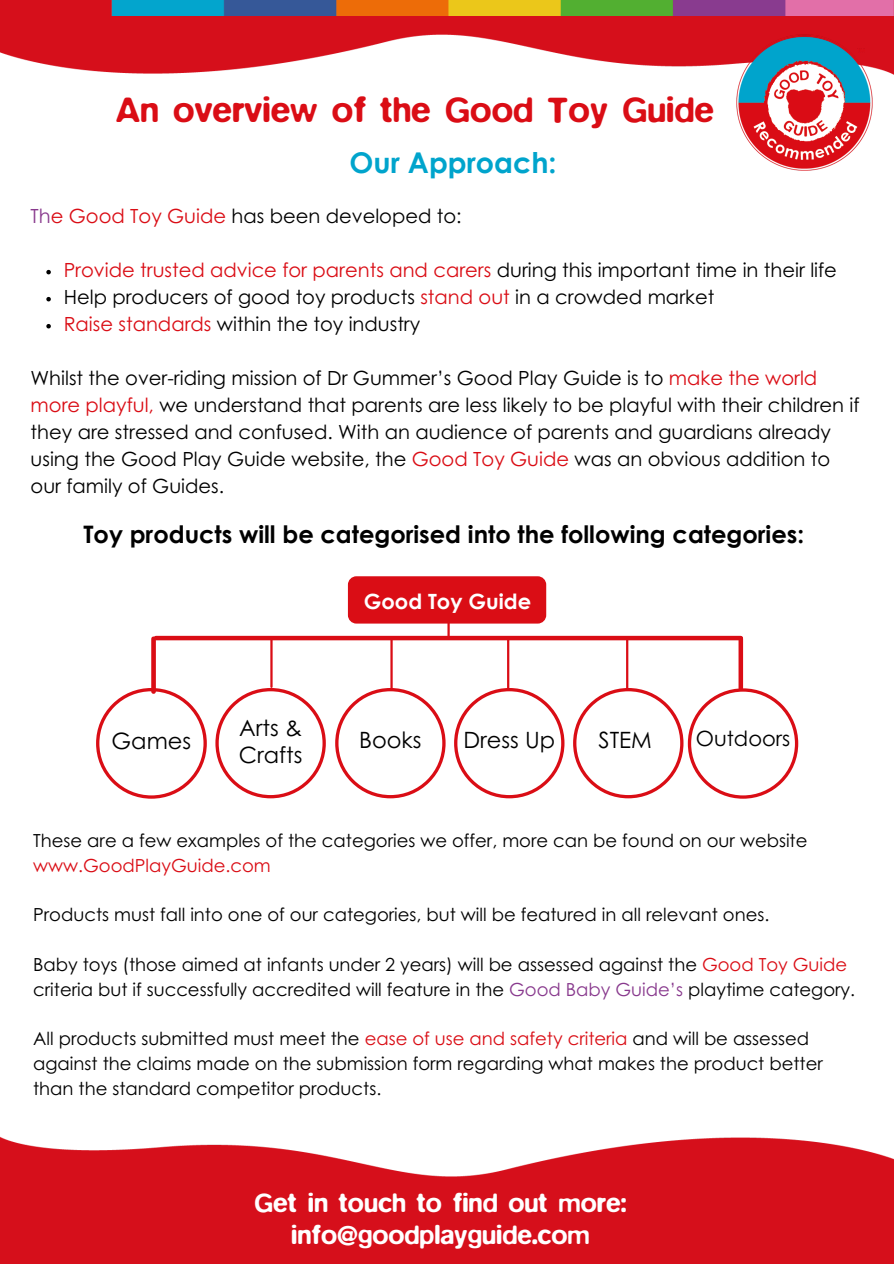
<style>
.page{position:relative;width:894px;height:1264px;background:#fff}
.page>*{position:absolute;margin:0;border:0;box-sizing:border-box;transform-origin:0 0}
.t1{font:500 36px "Blur OT";color:#da0d15}
.t2{font:700 28.65px "Century Gothic";color:#00a4cc}
.t3{font:500 27px/31.5px "Blur OT";color:#fff;text-align:center}
.t4{font:700 24.15px "Century Gothic";color:#000}
.t5{font:22.5px/27px "Century Gothic Std";color:#000}
.t6{font:700 21px "Century Gothic";color:#fff}
.t7{font:21px "Century Gothic Std";color:#000}
.t8{font:19.5px/27px "Century Gothic Std";color:#000}
.t9{font:19.5px "Century Gothic Std";color:#da0d15}
.t10{font:18px/24.8px "Century Gothic Std";color:#000}
.s1{color:#88398d}
.s2{color:#da0d15}
.s3{color:#000}
</style>
<div class="page">
<img style="left:0;top:0;width:716px;height:74px">
<img style="left:0;top:1136px;width:893px;height:127px">
<img style="left:1px;top:0;width:892px;height:16px">
<svg style="left:46px;top:270px;width:5px;height:4px"></svg>
<svg style="left:46px;top:297px;width:5px;height:4px"></svg>
<svg style="left:46px;top:324px;width:5px;height:4px"></svg>
<img style="left:716px;top:16px;width:177px;height:155px">
<hr style="left:156px;top:636px;width:584px;height:4px;background:#da0d15">
<div style="left:151px;top:638px;width:5px;height:53px;background:#da0d15"></div>
<svg style="left:738px;top:638px;width:4px;height:50px"></svg>
<div style="left:348px;top:576px;width:198px;height:47px;background:#da0d15;border-radius:8px"></div>
<svg style="left:96px;top:688px;width:111px;height:110px"></svg>
<hr style="left:270px;top:637px;width:2px;height:50px;background:#da0d15">
<hr style="left:447px;top:610px;width:2px;height:27px;background:#da0d15">
<svg style="left:215px;top:688px;width:111px;height:110px"></svg>
<svg style="left:335px;top:688px;width:110px;height:110px"></svg>
<svg style="left:454px;top:688px;width:110px;height:110px"></svg>
<svg style="left:573px;top:688px;width:225px;height:110px"></svg>
<hr style="left:507px;top:640px;width:2px;height:49px;background:#da0d15">
<hr style="left:390px;top:640px;width:2px;height:49px;background:#da0d15">
<hr style="left:626px;top:640px;width:2px;height:49px;background:#da0d15">
<p class="t1" style="left:116px;top:93px;width:599px">An overview of the Good Toy Guide</p>
<p class="t2" style="left:349px;top:144px;width:208px">Our Approach:</p>
<p class="t8" style="left:31px;top:204px;width:432px"><span class="s1">Th</span><span class="s2">e Good Toy Guide</span> has been developed to:</p>
<p class="t9" style="left:64px;top:262px;width:774px">Provide trusted advice for parents and carers <span class="s3">during this important time in their life</span></p>
<p class="t8" style="left:64px;top:285px;width:652px">Help producers of good toy products <span class="s2">stand out</span> in a crowded market</p>
<p class="t8" style="left:64px;top:312px;width:358px"><span class="s2">Raise standards</span> within the toy industry</p>
<p class="t8" style="left:31px;top:367px;width:830px">Whilst the over-riding mission of Dr Gummer’s Good Play Guide is to <span class="s2">make the world more playful,</span> we understand that parents are less likely to be playful with their children if they are stressed and confused. With an audience of parents and guardians already using the Good Play Guide website, the <span class="s2">Good Toy Guide</span> was an obvious addition to our family of Guides.</p>
<p class="t4" style="left:83px;top:519px;width:722px">Toy products will be categorised into the following categories:</p>
<p class="t5" style="left:112px;top:730px;width:81px">Games</p>
<p class="t5" style="left:239px;top:717px;width:65px">Arts &amp;<br>Crafts</p>
<p class="t6" style="left:364px;top:587px;width:169px">Good Toy Guide</p>
<p class="t5" style="left:359px;top:729px;width:64px">Books</p>
<p class="t5" style="left:463px;top:729px;width:93px">Dress Up</p>
<p class="t5" style="left:598px;top:729px;width:55px">STEM</p>
<p class="t7" style="left:695px;top:730px;width:96px">Outdoors</p>
<p class="t10" style="left:33px;top:830px;width:775px">These are a few examples of the categories we offer, more can be found on our website <span class="s2">www.GoodPlayGuide.com</span></p>
<p class="t10" style="left:33px;top:904px;width:737px">Products must fall into one of our categories, but will be featured in all relevant ones.</p>
<p class="t10" style="left:33px;top:954px;width:823px">Baby toys (those aimed at infants under 2 years) will be assessed against the <span class="s2">Good Toy Guide </span>criteria but if successfully accredited will feature in the <span class="s1">Good Baby Guide’s</span> playtime category.</p>
<p class="t10" style="left:33px;top:1028px;width:790px">All products submitted must meet the <span class="s2">ease of use and safety criteria</span> and will be assessed against the claims made on the submission form regarding what makes the product better than the standard competitor products.</p>
<p class="t3" style="left:254px;top:1187px;width:373px">Get in touch to find out more: info@goodplayguide.com</p>
</div>
